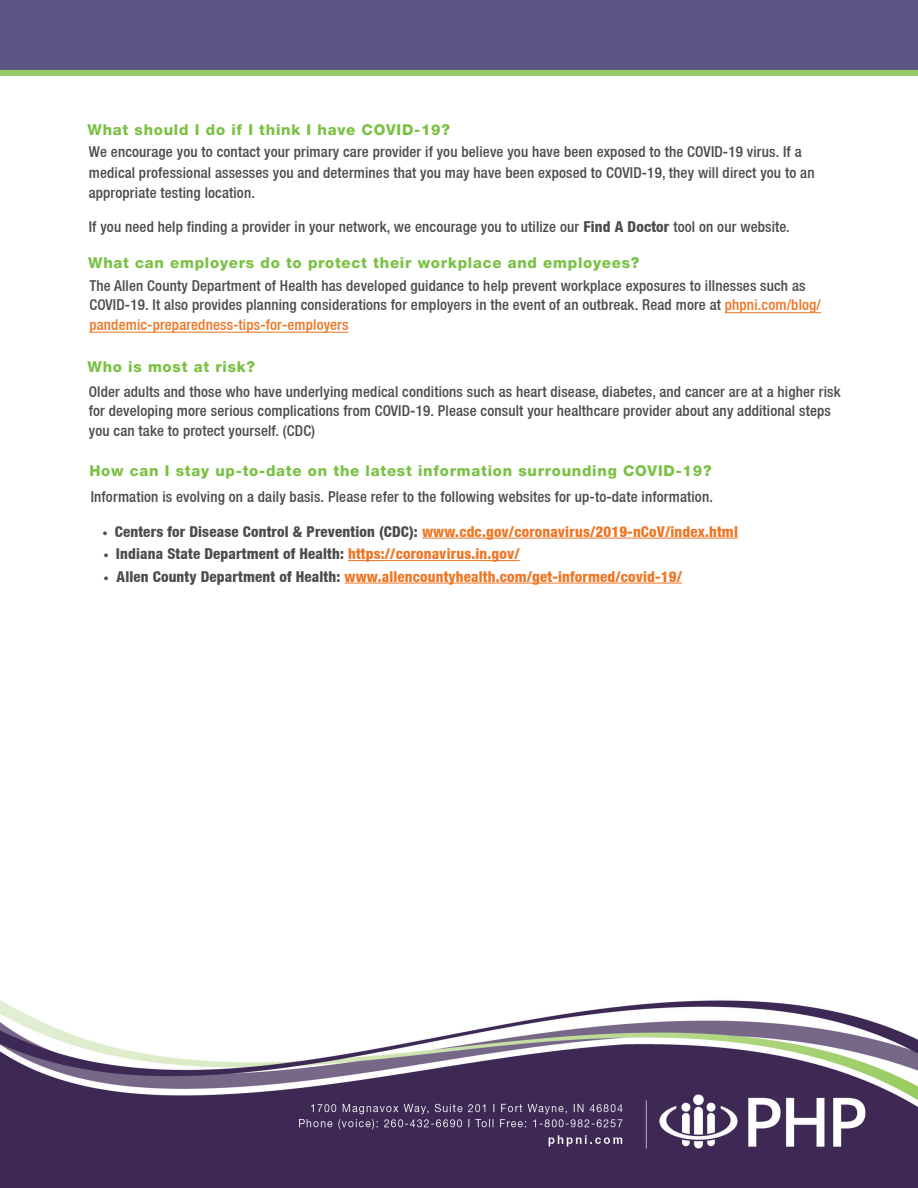
<style>
.page{position:relative;width:918px;height:1188px;background:#fff}
.page>*{position:absolute;margin:0;border:0;box-sizing:border-box;transform-origin:0 0}
.t1{font:500 condensed 15px/19.5px "Helvetica Neue LT";letter-spacing:.01em;color:#4b4c4d}
.t2{font:800 15px "Helvetica Neue LT";letter-spacing:.05em;color:#79c142}
.t3{font:800 condensed 15px "Helvetica Neue LT";letter-spacing:.01em;color:#ee7625}
.t4{font:800 condensed 15px "Helvetica Neue LT";letter-spacing:.01em;color:#4b4c4d}
.s1{font-weight:800}
.s2{color:#ee7625}
.s3{font-weight:500;font-size:10.5px;color:#4e4f50}
.s4{color:#4b4c4d}
</style>
<div class="page">
<hr style="left:89px;top:332px;width:260px;height:1px;background:#ee7625">
<hr style="left:725px;top:312px;width:96px;height:1px;background:#ee7625">
<hr style="left:422px;top:538px;width:316px;height:1px;background:#ee7625">
<hr style="left:348px;top:560px;width:172px;height:1px;background:#ee7625">
<hr style="left:344px;top:583px;width:338px;height:1px;background:#ee7625">
<div style="left:0;top:2px;width:918px;height:74px;background:linear-gradient(to right,#94cb64,#94cb64)"></div>
<div style="left:0;top:0;width:918px;height:69px;background:#5f5585"></div>
<img style="left:0;top:1000px;width:918px;height:188px">
<p class="t2" style="left:87px;top:121px;width:364px">What should I do if I think I have COVID-19?</p>
<p class="t1" style="left:89px;top:142px;width:727px;line-height:20.2px">We encourage you to contact your primary care provider if you believe you have been exposed to the COVID-19 virus. If a medical professional assesses you and determines that you may have been exposed to COVID-19, they will direct you to an appropriate testing location.</p>
<p class="t1" style="left:89px;top:216px;width:702px">If you need help finding a provider in your network, we encourage you to utilize our <span class="s1">Find A Doctor</span> tool on our website.</p>
<p class="t2" style="left:88px;top:253px;width:553px">What can employers do to protect their workplace and employees?</p>
<p class="t1" style="left:89px;top:275px;width:733px">The Allen County Department of Health has developed guidance to help prevent workplace exposures to illnesses such as<br>COVID-19. It also provides planning considerations for employers in the event of an outbreak. Read more at <span class="s2">phpni.com/blog/ pandemic-preparedness-tips-for-employers</span></p>
<p class="t2" style="left:87px;top:358px;width:169px">Who is most at risk?</p>
<p class="t1" style="left:89px;top:382px;width:753px">Older adults and those who have underlying medical conditions such as heart disease, diabetes, and cancer are at a higher risk for developing more serious complications from COVID-19. Please consult your healthcare provider about any additional steps you can take to protect yourself. (CDC)</p>
<p class="t2" style="left:89px;top:462px;width:624px">How can I stay up-to-date on the latest information surrounding COVID-19?</p>
<p class="t1" style="left:91px;top:487px;width:624px">Information is evolving on a daily basis. Please refer to the following websites for up-to-date information.</p>
<p class="t3" style="left:103px;top:522px;width:637px"><span class="s3">•</span> <span class="s4">Centers for Disease Control &amp; Prevention (CDC):</span> www.cdc.gov/coronavirus/2019-nCoV/index.html</p>
<p class="t4" style="left:104px;top:544px;width:418px"><span class="s3">•</span> Indiana State Department of Health: <span class="s2">https://coronavirus.in.gov/</span></p>
<p class="t3" style="left:104px;top:567px;width:580px"><span class="s3">•</span> <span class="s4">Allen County Department of Health:</span> www.allencountyhealth.com/get-informed/covid-19/</p>
</div>
